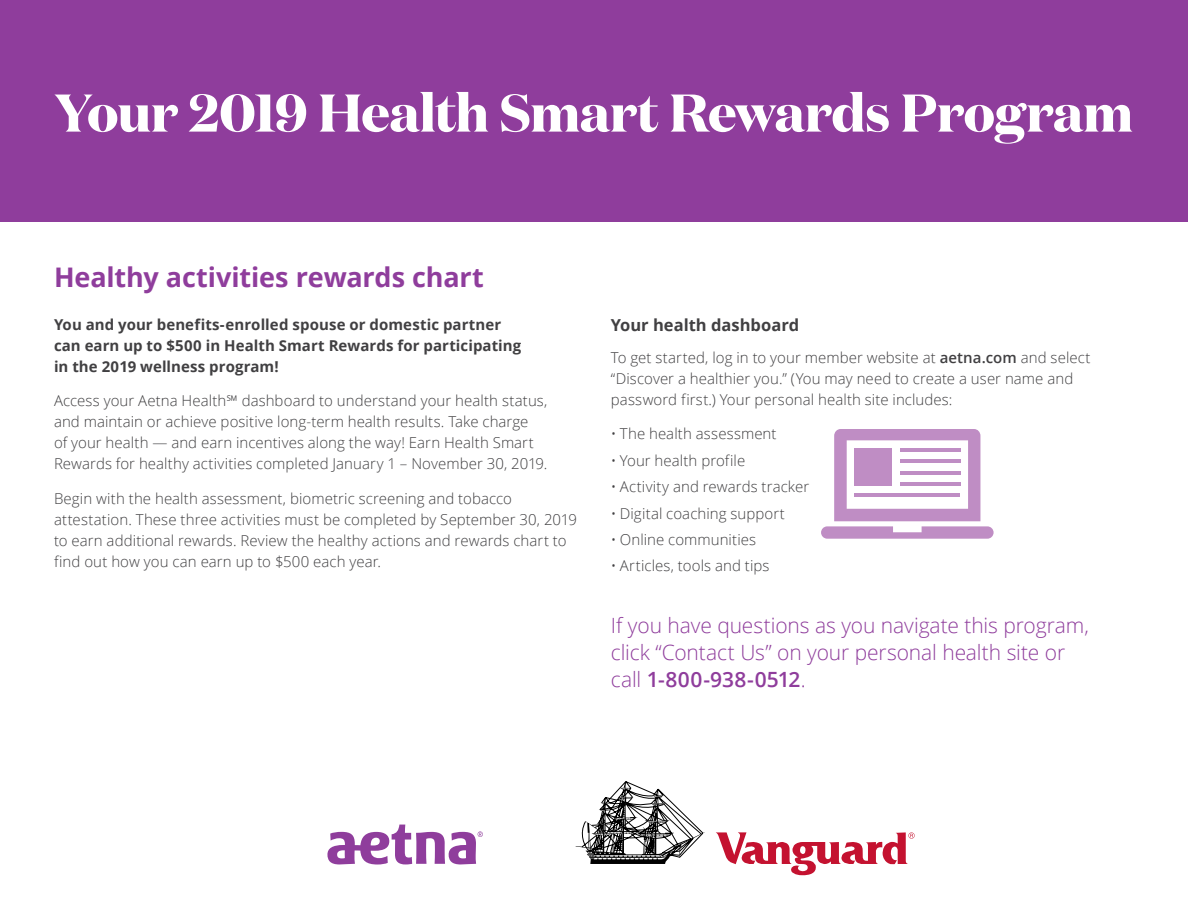
<style>
.page{position:relative;width:1188px;height:918px;background:#fff}
.page>*{position:absolute;margin:0;border:0;box-sizing:border-box;transform-origin:0 0}
.t1{font:700 52.95px "Domaine Disp";letter-spacing:-.01em;color:#fff}
.t2{font:700 27px "Open Sans";letter-spacing:-.005em;color:#8f3d9c}
.t3{font:300 21px/27px "Open Sans";letter-spacing:-.005em;color:#8f3d9c}
.t4{font:700 16.5px "Open Sans";color:#414042}
.t5{font:300 15px/21px "Open Sans";letter-spacing:.005em;color:#414042}
.t6{font:700 15px/21px "Open Sans";letter-spacing:.005em;color:#414042}
.s1{font-weight:600}
</style>
<div class="page">
<div style="left:0;top:0;width:1188px;height:222px;background:#8f3d9c"></div>
<div style="left:821px;top:526px;width:173px;height:13px;background:#bf8dc4;border-radius:6px"></div>
<svg style="left:834px;top:429px;width:146px;height:92px"></svg>
<div style="left:855px;top:448px;width:37px;height:38px;background:#bf8dc4"></div>
<hr style="left:855px;top:493px;width:105px;height:4px;background:#bf8dc4">
<hr style="left:900px;top:482px;width:60px;height:4px;background:#bf8dc4">
<hr style="left:900px;top:471px;width:60px;height:3px;background:#bf8dc4">
<hr style="left:900px;top:459px;width:60px;height:4px;background:#bf8dc4">
<hr style="left:900px;top:448px;width:60px;height:4px;background:#bf8dc4">
<svg style="left:327px;top:825px;width:156px;height:40px"></svg>
<svg style="left:576px;top:781px;width:129px;height:83px"></svg>
<svg style="left:716px;top:832px;width:199px;height:43px"></svg>
<h1 class="t1" style="left:55px;top:78px;width:1080px">Your 2019 Health Smart Rewards Program</h1>
<h2 class="t2" style="left:54px;top:258px;width:432px">Healthy activities rewards chart</h2>
<p class="t6" style="left:54px;top:313px;width:469px">You and your benefits-enrolled spouse or domestic partner can earn up to $500 in Health Smart Rewards for participating in the 2019 wellness program!</p>
<p class="t5" style="left:54px;top:390px;width:495px">Access your Aetna Health℠ dashboard to understand your health status, and maintain or achieve positive long-term health results. Take charge<br>of your health — and earn incentives along the way! Earn Health Smart Rewards for healthy activities completed January 1 – November 30, 2019.</p>
<p class="t5" style="left:54px;top:487px;width:524px">Begin with the health assessment, biometric screening and tobacco attestation. These three activities must be completed by September 30, 2019 to earn additional rewards. Review the healthy actions and rewards chart to find out how you can earn up to $500 each year.</p>
<h3 class="t4" style="left:611px;top:313px;width:190px">Your health dashboard</h3>
<p class="t5" style="left:611px;top:347px;width:481px">To get started, log in to your member website at <span class="s1">aetna.com</span> and select “Discover a healthier you.” (You may need to create a user name and password first.) Your personal health site includes:</p>
<p class="t5" style="left:611px;top:423px;width:167px">• The health assessment</p>
<p class="t5" style="left:611px;top:449px;width:136px">• Your health profile</p>
<p class="t5" style="left:611px;top:476px;width:200px">• Activity and rewards tracker</p>
<p class="t5" style="left:611px;top:502px;width:176px">• Digital coaching support</p>
<p class="t5" style="left:611px;top:529px;width:147px">• Online communities</p>
<p class="t5" style="left:611px;top:555px;width:160px">• Articles, tools and tips</p>
<p class="t3" style="left:611px;top:612px;width:480px">If you have questions as you navigate this program, click “Contact Us” on your personal health site or call <span class="s1">1-800-938-0512</span>.</p>
</div>
